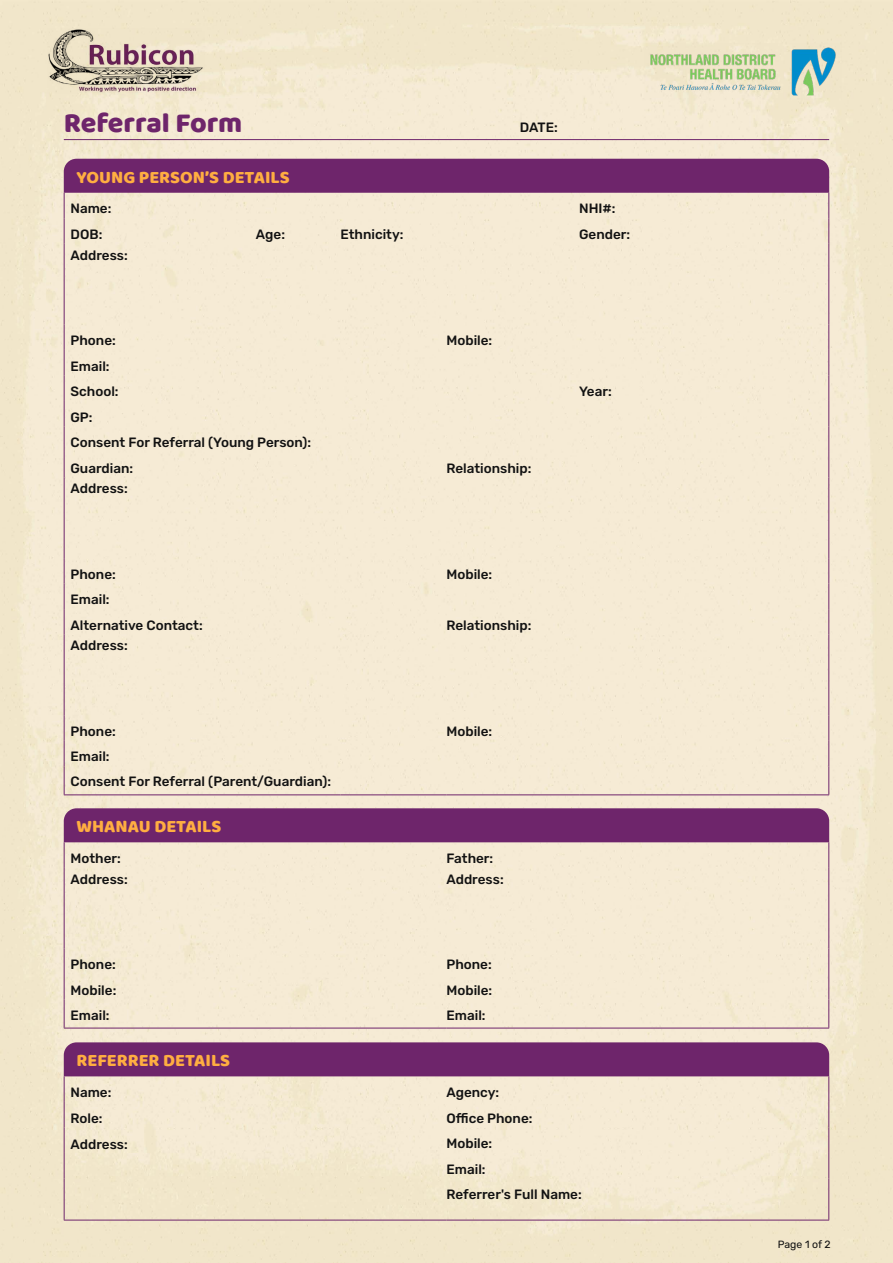
<style>
.page{position:relative;width:893px;height:1263px;background:#fff}
.page>*{position:absolute;margin:0;border:0;box-sizing:border-box;transform-origin:0 0}
.t1{font:28.5px "Baloo Bhai";letter-spacing:-.01em;color:#6e256b}
.t2{font:18px "Baloo Bhai";color:#ffae41}
.t3{font:500 13.5px/25.5px "Rubik";color:#121212}
.t4{font:10.5px "Rubik";letter-spacing:-.005em;color:#121212}
</style>
<div class="page">
<img style="left:0;top:0;width:893px;height:1263px">
<img style="left:644px;top:43px;width:198px;height:57px">
<img style="left:46px;top:26px;width:159px;height:68px">
<hr style="left:64px;top:139px;width:765px;height:1px;background:#6e256b">
<svg style="left:64px;top:159px;width:765px;height:85px;background:#bf9caa"></svg>
<hr style="left:64px;top:244px;width:1px;height:80px;background:#6e256b">
<hr style="left:828px;top:244px;width:1px;height:80px;background:#6e256b">
<svg style="left:64px;top:324px;width:1px;height:153px"></svg>
<svg style="left:828px;top:324px;width:1px;height:153px"></svg>
<hr style="left:64px;top:477px;width:1px;height:81px;background:#6e256b">
<hr style="left:828px;top:477px;width:1px;height:81px;background:#6e256b">
<svg style="left:64px;top:558px;width:1px;height:77px"></svg>
<svg style="left:828px;top:558px;width:1px;height:77px"></svg>
<hr style="left:64px;top:635px;width:1px;height:80px;background:#6e256b">
<hr style="left:828px;top:635px;width:1px;height:80px;background:#6e256b">
<svg style="left:64px;top:715px;width:1px;height:79px"></svg>
<svg style="left:828px;top:715px;width:1px;height:79px"></svg>
<hr style="left:64px;top:794px;width:192px;height:1px;background:#6e256b">
<hr style="left:256px;top:794px;width:84px;height:1px;background:#6e256b">
<hr style="left:340px;top:794px;width:106px;height:1px;background:#6e256b">
<hr style="left:446px;top:794px;width:133px;height:1px;background:#6e256b">
<hr style="left:579px;top:794px;width:250px;height:1px;background:#6e256b">
<svg style="left:64px;top:808px;width:765px;height:60px;background:#a87a98"></svg>
<hr style="left:64px;top:868px;width:1px;height:80px;background:#6e256b">
<hr style="left:828px;top:868px;width:1px;height:80px;background:#6e256b">
<svg style="left:64px;top:948px;width:1px;height:80px"></svg>
<svg style="left:828px;top:948px;width:1px;height:80px"></svg>
<hr style="left:64px;top:1028px;width:382px;height:1px;background:#6e256b">
<hr style="left:446px;top:1028px;width:383px;height:1px;background:#6e256b">
<svg style="left:64px;top:1042px;width:765px;height:136px;background:#d2b8b8"></svg>
<hr style="left:64px;top:1178px;width:1px;height:42px;background:#6e256b">
<hr style="left:828px;top:1178px;width:1px;height:42px;background:#6e256b">
<hr style="left:64px;top:1220px;width:382px;height:1px;background:#6e256b">
<hr style="left:446px;top:1220px;width:383px;height:1px;background:#6e256b">
<h1 class="t1" style="left:64px;top:106px;width:180px">Referral Form</h1>
<p class="t3" style="left:520px;top:115px;width:39px">DATE:</p>
<h2 class="t2" style="left:77px;top:166px;width:215px">YOUNG PERSON’S DETAILS</h2>
<p class="t3" style="left:71px;top:196px;width:42px">Name:</p>
<p class="t3" style="left:579px;top:196px;width:38px">NHI#:</p>
<p class="t3" style="left:71px;top:222px;width:33px">DOB:</p>
<p class="t3" style="left:256px;top:222px;width:31px">Age:</p>
<p class="t3" style="left:340px;top:222px;width:65px">Ethnicity:</p>
<p class="t3" style="left:579px;top:222px;width:53px">Gender:</p>
<p class="t3" style="left:71px;top:242px;width:59px">Address:</p>
<p class="t3" style="left:71px;top:328px;width:47px">Phone:</p>
<p class="t3" style="left:446px;top:328px;width:47px">Mobile:</p>
<p class="t3" style="left:71px;top:353px;width:50px">Email:<br>School:</p>
<p class="t3" style="left:71px;top:404px;width:242px">GP:<br>Consent For Referral (Young Person):<br>Guardian:</p>
<p class="t3" style="left:71px;top:476px;width:59px">Address:</p>
<p class="t3" style="left:446px;top:456px;width:87px">Relationship:</p>
<p class="t3" style="left:71px;top:562px;width:47px">Phone:</p>
<p class="t3" style="left:446px;top:562px;width:47px">Mobile:</p>
<p class="t3" style="left:71px;top:587px;width:134px">Email:<br>Alternative Contact:</p>
<p class="t3" style="left:446px;top:613px;width:87px">Relationship:</p>
<p class="t3" style="left:71px;top:633px;width:59px">Address:</p>
<p class="t3" style="left:71px;top:719px;width:47px">Phone:</p>
<p class="t3" style="left:446px;top:719px;width:47px">Mobile:</p>
<p class="t3" style="left:71px;top:745px;width:262px;line-height:24.9px">Email:<br>Consent For Referral (Parent/Guardian):</p>
<h2 class="t2" style="left:77px;top:815px;width:146px">WHANAU DETAILS</h2>
<p class="t3" style="left:71px;top:846px;width:52px">Mother:</p>
<p class="t3" style="left:446px;top:846px;width:48px">Father:</p>
<p class="t3" style="left:71px;top:866px;width:59px">Address:</p>
<p class="t3" style="left:446px;top:866px;width:59px">Address:</p>
<p class="t3" style="left:71px;top:952px;width:47px">Phone:</p>
<p class="t3" style="left:446px;top:952px;width:47px">Phone:</p>
<p class="t3" style="left:71px;top:977px;width:47px">Mobile:</p>
<p class="t3" style="left:446px;top:977px;width:47px">Mobile:</p>
<p class="t3" style="left:71px;top:1002px;width:41px">Email:</p>
<p class="t3" style="left:446px;top:1002px;width:41px">Email:</p>
<h2 class="t2" style="left:77px;top:1049px;width:155px">REFERRER DETAILS</h2>
<p class="t3" style="left:579px;top:379px;width:34px">Year:</p>
<p class="t3" style="left:71px;top:1080px;width:42px">Name:</p>
<p class="t3" style="left:446px;top:1080px;width:54px">Agency:</p>
<p class="t3" style="left:71px;top:1105px;width:34px">Role:</p>
<p class="t3" style="left:446px;top:1105px;width:88px">Office Phone:</p>
<p class="t3" style="left:71px;top:1131px;width:59px">Address:</p>
<p class="t3" style="left:446px;top:1131px;width:137px">Mobile:<br>Email:<br>Referrer's Full Name:</p>
<p class="t4" style="left:778px;top:1238px;width:54px">Page 1 of 2</p>
</div>
